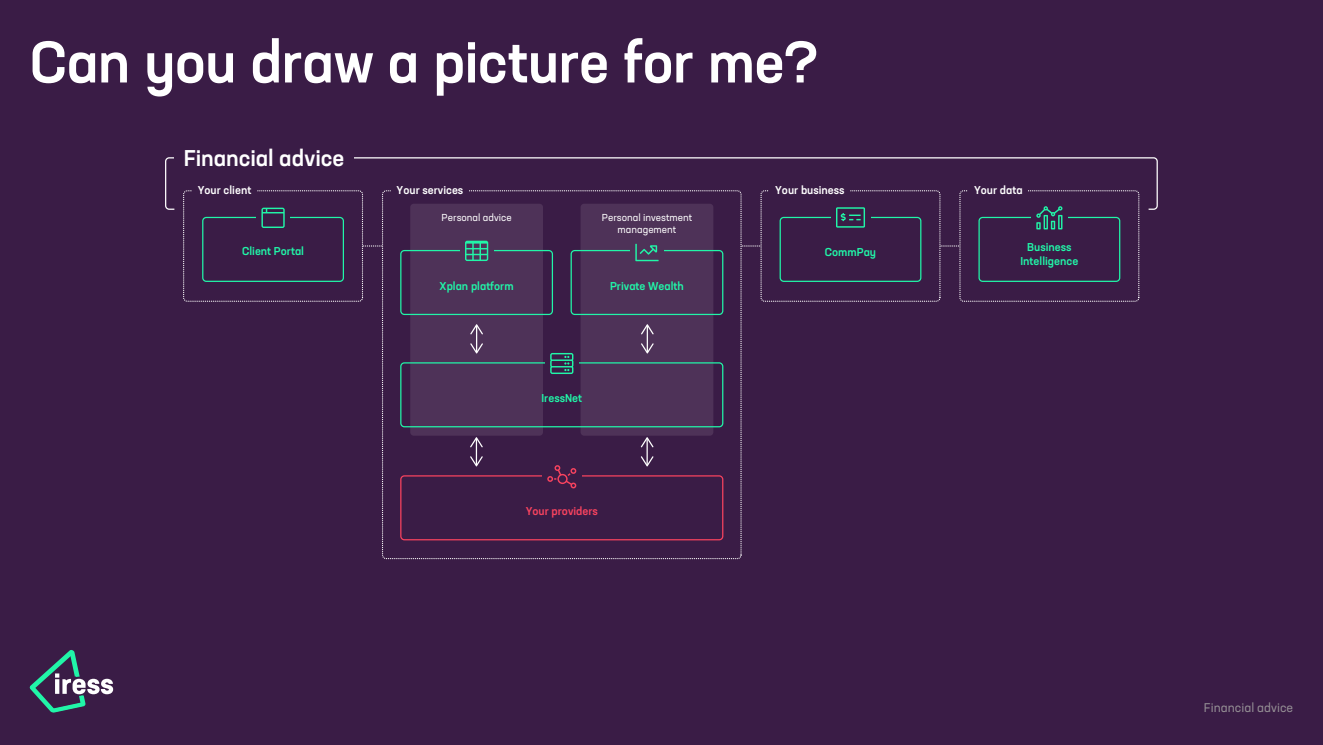
<style>
.page{position:relative;width:1323px;height:745px;background:#fff}
.page>*{position:absolute;margin:0;border:0;box-sizing:border-box;transform-origin:0 0}
.t1{font:500 57.5px "Neusa Next Std";letter-spacing:-.01em;color:#fff}
.t2{font:500 22.5px "Neusa Next Std";letter-spacing:-.005em;color:#fff}
.t3{font:12.5px "Neusa Next Std";color:#948e94}
.t4{font:500 11.25px/13.8px "Neusa Next Std";color:#21f6a8;text-align:center}
.t5{font:500 11.25px "Neusa Next Std";color:#fff}
.t6{font:500 11.25px "Neusa Next Std";color:#f8435f}
.t7{font:10px/12.5px "Neusa Next Std";color:#fff;text-align:center}
</style>
<div class="page">
<div style="left:0;top:0;width:1323px;height:744px;background:#3a1c46"></div>
<svg style="left:30px;top:650px;width:83px;height:62px"></svg>
<div style="left:410px;top:203px;width:133px;height:232px;background:#4e3258;border-radius:4px"></div>
<div style="left:581px;top:203px;width:132px;height:232px;background:#4e3258;border-radius:4px"></div>
<div style="left:165px;top:157px;width:993px;height:53px;border:1px solid #fff;border-radius:4px"></div>
<div style="left:174px;top:148px;width:180px;height:26px;background:#3a1c46"></div>
<div style="left:183px;top:190px;width:180px;height:111px;border:1px dashed #fff;border-radius:4px"></div>
<div style="left:192px;top:181px;width:65px;height:19px;background:#3a1c46"></div>
<div style="left:382px;top:190px;width:360px;height:369px;border:1px dashed #fff;border-radius:4px"></div>
<div style="left:400px;top:362px;width:323px;height:65px;border:1px solid #21f6a8;border-radius:4px"></div>
<div style="left:400px;top:475px;width:323px;height:65px;border:1px solid #f8435f;border-radius:4px"></div>
<div style="left:391px;top:181px;width:78px;height:19px;background:#3a1c46"></div>
<div style="left:760px;top:190px;width:180px;height:111px;border:1px dashed #fff;border-radius:4px"></div>
<div style="left:770px;top:181px;width:80px;height:19px;background:#3a1c46"></div>
<div style="left:959px;top:190px;width:180px;height:111px;border:1px dashed #fff;border-radius:4px"></div>
<div style="left:969px;top:181px;width:59px;height:19px;background:#3a1c46"></div>
<div style="left:202px;top:217px;width:142px;height:65px;border:1px solid #21f6a8;border-radius:4px"></div>
<div style="left:256px;top:204px;width:34px;height:27px;background:#3a1c46"></div>
<svg style="left:261px;top:207px;width:24px;height:21px"></svg>
<div style="left:978px;top:217px;width:142px;height:65px;border:1px solid #21f6a8;border-radius:4px"></div>
<div style="left:1031px;top:202px;width:37px;height:31px;background:#3a1c46"></div>
<svg style="left:1036px;top:206px;width:26px;height:23px"></svg>
<div style="left:570px;top:250px;width:153px;height:65px;border:1px solid #21f6a8;border-radius:4px"></div>
<div style="left:630px;top:240px;width:34px;height:24px;background:#4e3258"></div>
<svg style="left:635px;top:244px;width:24px;height:17px"></svg>
<div style="left:779px;top:217px;width:142px;height:65px;border:1px solid #21f6a8;border-radius:4px"></div>
<div style="left:831px;top:203px;width:39px;height:28px;background:#3a1c46"></div>
<svg style="left:836px;top:207px;width:29px;height:20px"></svg>
<div style="left:542px;top:461px;width:40px;height:30px;background:#3a1c46"></div>
<svg style="left:547px;top:465px;width:29px;height:23px"></svg>
<div style="left:545px;top:349px;width:34px;height:28px;background:#3a1c46"></div>
<svg style="left:550px;top:353px;width:23px;height:21px"></svg>
<div style="left:400px;top:250px;width:153px;height:65px;border:1px solid #21f6a8;border-radius:4px"></div>
<div style="left:460px;top:237px;width:34px;height:27px;background:#4e3258"></div>
<svg style="left:465px;top:240px;width:23px;height:21px"></svg>
<svg style="left:641px;top:324px;width:13px;height:29px"></svg>
<svg style="left:470px;top:324px;width:13px;height:29px"></svg>
<hr style="left:646px;top:438px;width:2px;height:26px;background:#fff">
<svg style="left:641px;top:456px;width:12px;height:10px"></svg>
<svg style="left:641px;top:437px;width:12px;height:10px"></svg>
<svg style="left:470px;top:437px;width:13px;height:29px"></svg>
<svg style="left:364px;top:245px;width:17px;height:1px"></svg>
<svg style="left:742px;top:245px;width:18px;height:1px"></svg>
<svg style="left:941px;top:245px;width:18px;height:1px"></svg>
<p class="t1" style="left:30px;top:25px;width:791px">Can you draw a picture for me?</p>
<p class="t2" style="left:184px;top:143px;width:162px">Financial advice</p>
<p class="t5" style="left:198px;top:183px;width:55px">Your client</p>
<p class="t5" style="left:397px;top:183px;width:68px">Your services</p>
<p class="t5" style="left:775px;top:183px;width:71px">Your business</p>
<p class="t5" style="left:974px;top:183px;width:50px">Your data</p>
<p class="t7" style="left:442px;top:211px;width:72px">Personal advice</p>
<p class="t7" style="left:602px;top:211px;width:92px">Personal investment management</p>
<p class="t4" style="left:242px;top:243px;width:63px">Client Portal</p>
<p class="t4" style="left:1020px;top:240px;width:59px">Business<br>Intelligence</p>
<p class="t4" style="left:610px;top:278px;width:75px">Private Wealth</p>
<p class="t4" style="left:825px;top:245px;width:53px">CommPay</p>
<p class="t4" style="left:440px;top:278px;width:75px">Xplan platform</p>
<p class="t4" style="left:541px;top:390px;width:42px">IressNet</p>
<p class="t6" style="left:526px;top:503px;width:74px">Your providers</p>
<p class="t3" style="left:1204px;top:699px;width:91px">Financial advice</p>
</div>
